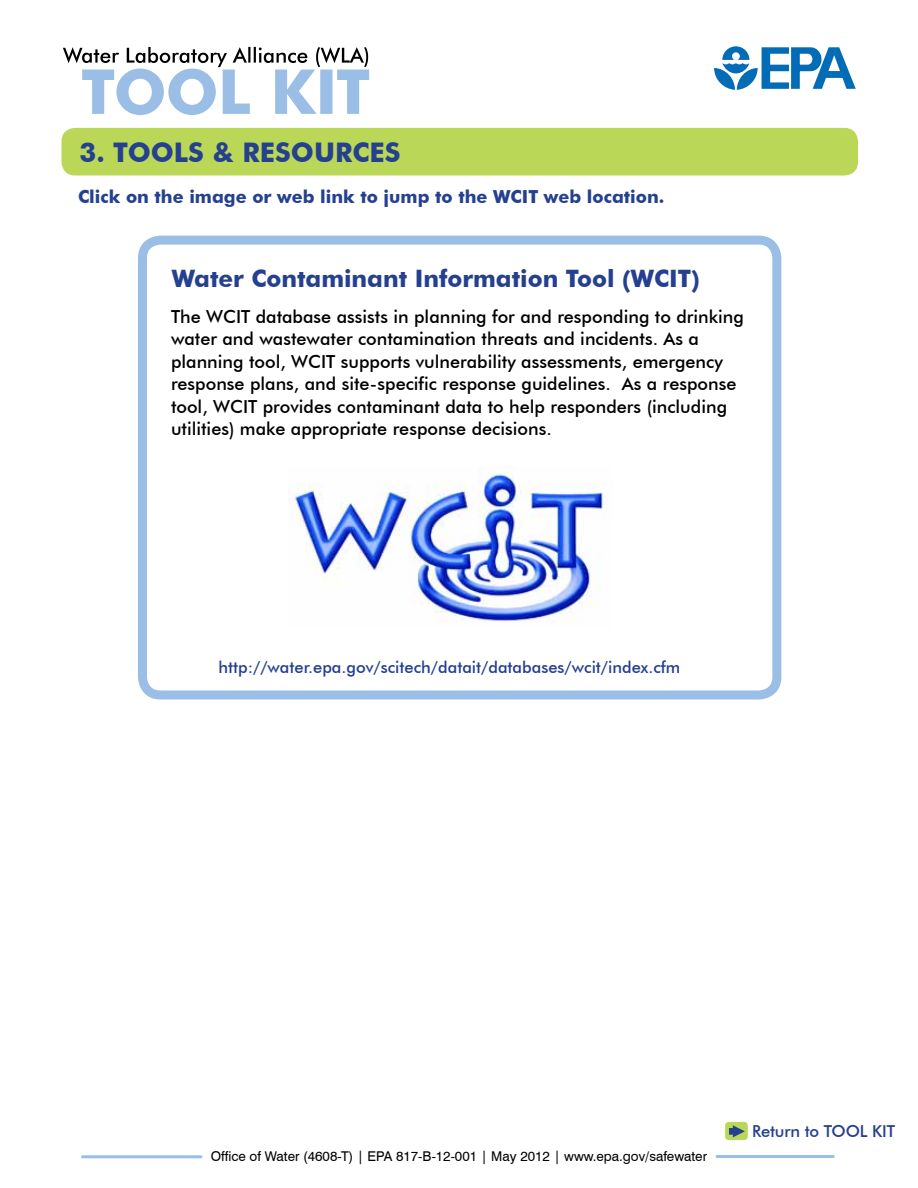
<style>
.page{position:relative;width:918px;height:1188px;background:#fff}
.page>*{position:absolute;margin:0;border:0;box-sizing:border-box;transform-origin:0 0}
.t1{font:700 27px "Futura BT";color:#25408f}
.t2{font:700 24px "Futura BT";color:#25408f}
.t3{font:500 18px/22.5px "Futura BT";color:#000}
.t4{font:700 18px "Futura BT";color:#25408f}
.t5{font:500 16.5px "Futura BT";color:#25408f}
.t6{font:13.5px "Swiss 721 BT";color:#000}
</style>
<div class="page">
<hr style="left:82px;top:1155px;width:119px;height:3px;background:#98bfea">
<hr style="left:717px;top:1155px;width:116px;height:3px;background:#98bfea">
<svg style="left:63px;top:47px;width:306px;height:68px"></svg>
<svg style="left:714px;top:46px;width:142px;height:44px"></svg>
<div style="left:62px;top:128px;width:796px;height:48px;background:#bad757;border-radius:14px"></div>
<div style="left:138px;top:236px;width:643px;height:463px;border:9px solid #9abee5;border-radius:18px"></div>
<img style="left:288px;top:466px;width:318px;height:156px">
<div style="left:725px;top:1122px;width:23px;height:18px;background:#bad757;border-radius:4px"></div>
<svg style="left:729px;top:1125px;width:16px;height:12px"></svg>
<p class="t1" style="left:80px;top:136px;width:322px">3. TOOLS &amp; RESOURCES</p>
<p class="t4" style="left:78px;top:185px;width:588px">Click on the image or web link to jump to the WCIT web location.</p>
<p class="t2" style="left:172px;top:264px;width:530px">Water Contaminant Information Tool (WCIT)</p>
<p class="t3" style="left:171px;top:305px;width:574px">The WCIT database assists in planning for and responding to drinking water and wastewater contamination threats and incidents. As a planning tool, WCIT supports vulnerability assessments, emergency response plans, and site-specific response guidelines. As a response tool, WCIT provides contaminant data to help responders (including utilities) make appropriate response decisions.</p>
<p class="t5" style="left:219px;top:657px;width:463px">http://water.epa.gov/scitech/datait/databases/wcit/index.cfm</p>
<p class="t6" style="left:211px;top:1148px;width:498px">Office of Water (4608-T) | EPA 817-B-12-001 | May 2012 | www.epa.gov/safewater</p>
<p class="t5" style="left:752px;top:1121px;width:144px">Return to TOOL KIT</p>
</div>
